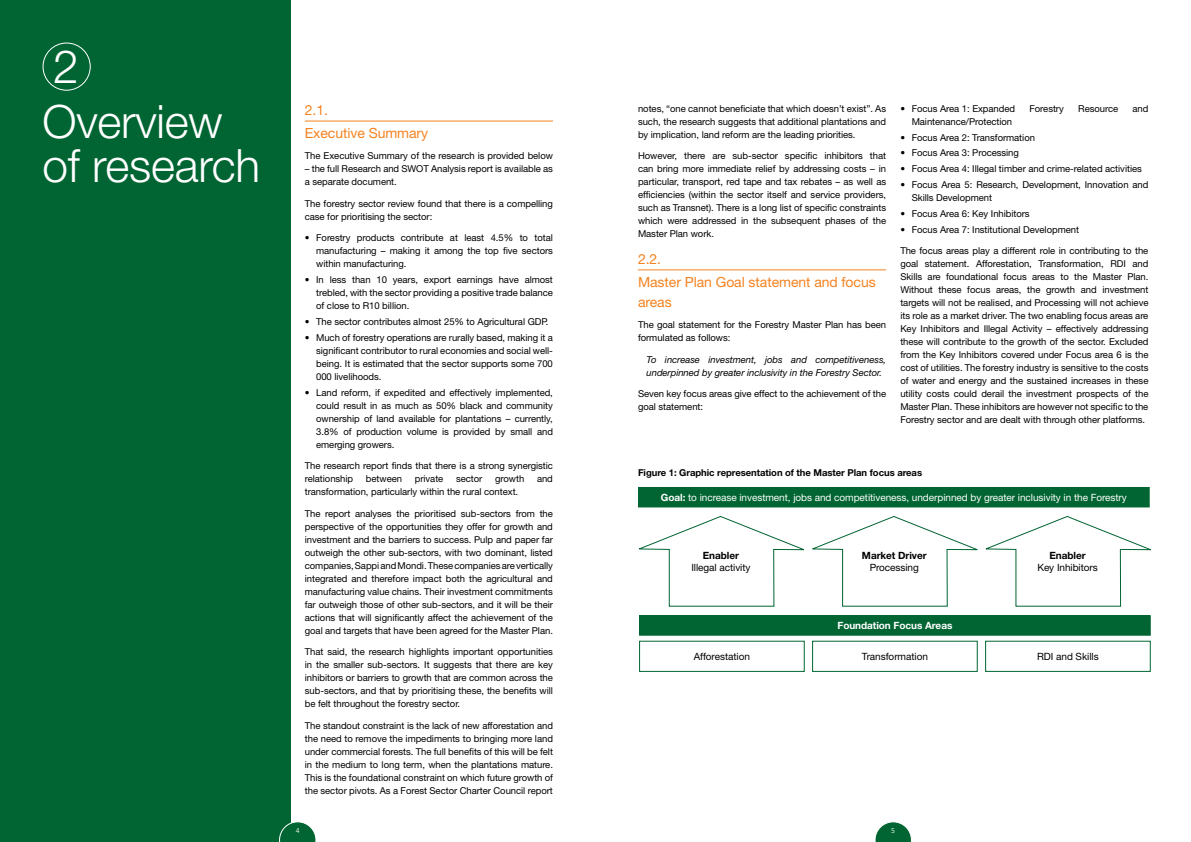
<style>
.page{position:relative;width:1191px;height:842px;background:#fff}
.page>*{position:absolute;margin:0;border:0;box-sizing:border-box;transform-origin:0 0}
.t1{font:300 46px/44px "Helvetica Neue LT Std";letter-spacing:-.005em;color:#fff}
.t2{font:14px/22.8px "Helvetica Neue LT Std";letter-spacing:-.005em;color:#f58220}
.t3{font:10px "Helvetica Neue LT Std";letter-spacing:-.005em;color:#fff}
.t4{font:10px "Helvetica Neue LT Std";letter-spacing:-.005em;color:#000}
.t5{font:700 10px "Helvetica Neue LT Std";letter-spacing:-.005em;color:#000}
.t6{font:700 10px "Helvetica Neue LT Std";letter-spacing:-.005em;color:#fff}
.t7{font:9.5px/13px "Helvetica Neue LT Std";letter-spacing:-.005em;color:#000;text-align:justify}
.t8{font:italic 9.5px/13px "Helvetica Neue LT Std";letter-spacing:-.005em;color:#000}
.t9{font:700 9.5px "Helvetica Neue LT Std";letter-spacing:-.005em;color:#000}
.t10{font:7px "Avenir";color:#fff}
.s1{font-weight:700}
</style>
<div class="page">
<hr style="left:305px;top:121px;width:248px;height:1px;background:#f58220">
<div style="left:0;top:0;width:291px;height:842px;background:#006532"></div>
<hr style="left:638px;top:269px;width:248px;height:1px;background:#f58220">
<div style="left:43px;top:43px;width:48px;height:48px;border:1px solid #fff;border-radius:50%"></div>
<div style="left:639px;top:641px;width:165px;height:31px;border:1px solid #006532"></div>
<div style="left:812px;top:641px;width:165px;height:31px;border:1px solid #006532"></div>
<svg style="left:639px;top:516px;width:512px;height:91px"></svg>
<div style="left:985px;top:641px;width:165px;height:31px;border:1px solid #006532"></div>
<div style="left:638px;top:487px;width:511px;height:20px;background:#006532"></div>
<div style="left:639px;top:616px;width:511px;height:19px;background:#006532"></div>
<div style="left:639px;top:615px;width:511px;height:21px;border:1px solid #006532"></div>
<svg style="left:279px;top:821px;width:37px;height:21px"></svg>
<svg style="left:875px;top:821px;width:37px;height:21px"></svg>
<h1 class="t1" style="left:53px;top:44px;width:27px">2</h1>
<h1 class="t1" style="left:43px;top:98px;width:219px">Overview of research</h1>
<p class="t7" style="left:638px;top:102px;width:250px">notes, “one cannot beneficiate that which doesn’t exist”. As such, the research suggests that additional plantations and by implication, land reform are the leading priorities.</p>
<p class="t7" style="left:900px;top:102px;width:116px">• Focus Area 1: Expanded</p>
<p class="t7" style="left:1029px;top:102px;width:36px">Forestry</p>
<p class="t7" style="left:1078px;top:102px;width:41px">Resource</p>
<p class="t7" style="left:1132px;top:102px;width:17px">and</p>
<p class="t7" style="left:911px;top:115px;width:102px">Maintenance/Protection</p>
<p class="t7" style="left:900px;top:130px;width:136px">• Focus Area 2: Transformation</p>
<p class="t7" style="left:900px;top:146px;width:120px">• Focus Area 3: Processing</p>
<p class="t7" style="left:900px;top:162px;width:243px">• Focus Area 4: Illegal timber and crime-related activities</p>
<p class="t7" style="left:911px;top:178px;width:238px;text-indent:-11px">• Focus Area 5: Research, Development, Innovation and<br>Skills Development</p>
<p class="t7" style="left:900px;top:207px;width:131px">• Focus Area 6: Key Inhibitors</p>
<p class="t7" style="left:900px;top:223px;width:180px">• Focus Area 7: Institutional Development</p>
<p class="t7" style="left:900px;top:244px;width:250px">The focus areas play a different role in contributing to the goal statement. Afforestation, Transformation, RDI and Skills are foundational focus areas to the Master Plan.<br>Without these focus areas, the growth and investment targets will not be realised, and Processing will not achieve its role as a market driver. The two enabling focus areas are Key Inhibitors and Illegal Activity – effectively addressing these will contribute to the growth of the sector. Excluded from the Key Inhibitors covered under Focus area 6 is the cost of utilities. The forestry industry is sensitive to the costs of water and energy and the sustained increases in these utility costs could derail the investment prospects of the Master Plan. These inhibitors are however not specific to the Forestry sector and are dealt with through other platforms.</p>
<h2 class="t2" style="left:305px;top:98px;width:125px">2.1.<br>Executive Summary</h2>
<p class="t7" style="left:305px;top:149px;width:250px">The Executive Summary of the research is provided below</p>
<p class="t7" style="left:305px;top:162px;width:249px">– the full Research and SWOT Analysis report is available as a separate document.</p>
<p class="t7" style="left:305px;top:197px;width:250px">The forestry sector review found that there is a compelling case for prioritising the sector:</p>
<p class="t7" style="left:316px;top:231px;width:238px;text-indent:-11px">• Forestry products contribute at least 4.5% to total manufacturing – making it among the top five sectors within manufacturing.</p>
<p class="t7" style="left:316px;top:273px;width:238px;text-indent:-11px">• In less than 10 years, export earnings have almost trebled, with the sector providing a positive trade balance of close to R10 billion.</p>
<p class="t7" style="left:305px;top:315px;width:245px">• The sector contributes almost 25% to Agricultural GDP.</p>
<p class="t7" style="left:316px;top:331px;width:238px;text-indent:-11px">• Much of forestry operations are rurally based, making it a significant contributor to rural economies and social well&shy;being. It is estimated that the sector supports some 700<br>000 livelihoods.</p>
<p class="t7" style="left:316px;top:386px;width:238px;text-indent:-11px">• Land reform, if expedited and effectively implemented, could result in as much as 50% black and community ownership of land available for plantations – currently, 3.8% of production volume is provided by small and emerging growers.</p>
<p class="t7" style="left:305px;top:459px;width:250px">The research report finds that there is a strong synergistic relationship</p>
<p class="t7" style="left:638px;top:149px;width:250px">However, there are sub-sector specific inhibitors that can bring more immediate relief by addressing costs – in particular, transport, red tape and tax rebates – as well as efficiencies (within the sector itself and service providers, such as Transnet). There is a long list of specific constraints which were addressed in the subsequent phases of the Master Plan work.</p>
<h2 class="t2" style="left:638px;top:247px;width:239px">2.2.<br>Master Plan Goal statement and focus</h2>
<h2 class="t2" style="left:638px;top:290px;width:35px">areas</h2>
<p class="t7" style="left:638px;top:318px;width:250px">The goal statement for the Forestry Master Plan has been formulated as follows:</p>
<p class="t8" style="left:646px;top:352px;width:241px">To increase investment, jobs and competitiveness, underpinned by greater inclusivity in the Forestry Sector.</p>
<p class="t7" style="left:638px;top:387px;width:250px">Seven key focus areas give effect to the achievement of the goal statement:</p>
<p class="t9" style="left:638px;top:467px;width:286px">Figure 1: Graphic representation of the Master Plan focus areas</p>
<p class="t7" style="left:366px;top:472px;width:38px">between</p>
<p class="t7" style="left:415px;top:472px;width:30px">private</p>
<p class="t7" style="left:456px;top:472px;width:28px">sector</p>
<p class="t7" style="left:495px;top:472px;width:31px">growth</p>
<p class="t7" style="left:537px;top:472px;width:17px">and</p>
<p class="t7" style="left:305px;top:485px;width:215px">transformation, particularly within the rural context.</p>
<p class="t7" style="left:305px;top:507px;width:250px">The report analyses the prioritised sub-sectors from the perspective of the opportunities they offer for growth and investment and the barriers to success. Pulp and paper far outweigh the other sub-sectors, with two dominant, listed companies, Sappi and Mondi. These companies are vertically integrated and therefore impact both the agricultural and manufacturing value chains. Their investment commitments far outweigh those of other sub-sectors, and it will be their actions that will significantly affect the achievement of the goal and targets that have been agreed for the Master Plan.</p>
<p class="t7" style="left:305px;top:645px;width:250px">That said, the research highlights important opportunities in the smaller sub-sectors. It suggests that there are key inhibitors or barriers to growth that are common across the sub-sectors, and that by prioritising these, the benefits will be felt throughout the forestry sector.</p>
<p class="t7" style="left:305px;top:718px;width:250px">The standout constraint is the lack of new afforestation and the need to remove the impediments to bringing more land under commercial forests. The full benefits of this will be felt in the medium to long term, when the plantations mature.<br>This is the foundational constraint on which future growth of the sector pivots. As a Forest Sector Charter Council report</p>
<p class="t3" style="left:661px;top:491px;width:467px"><span class="s1">Goal:</span> to increase investment, jobs and competitiveness, underpinned by greater inclusivity in the Forestry</p>
<p class="t5" style="left:703px;top:549px;width:38px">Enabler</p>
<p class="t4" style="left:691px;top:561px;width:61px">Illegal activity</p>
<p class="t5" style="left:862px;top:549px;width:66px">Market Driver</p>
<p class="t4" style="left:869px;top:561px;width:51px">Processing</p>
<p class="t5" style="left:1049px;top:549px;width:38px">Enabler</p>
<p class="t4" style="left:1037px;top:561px;width:62px">Key Inhibitors</p>
<p class="t6" style="left:837px;top:619px;width:116px">Foundation Focus Areas</p>
<p class="t4" style="left:1037px;top:650px;width:63px">RDI and Skills</p>
<p class="t4" style="left:694px;top:650px;width:58px">Afforestation</p>
<p class="t4" style="left:862px;top:650px;width:68px">Transformation</p>
<p class="t10" style="left:296px;top:826px;width:5px">4</p>
<p class="t10" style="left:891px;top:826px;width:5px">5</p>
</div>
